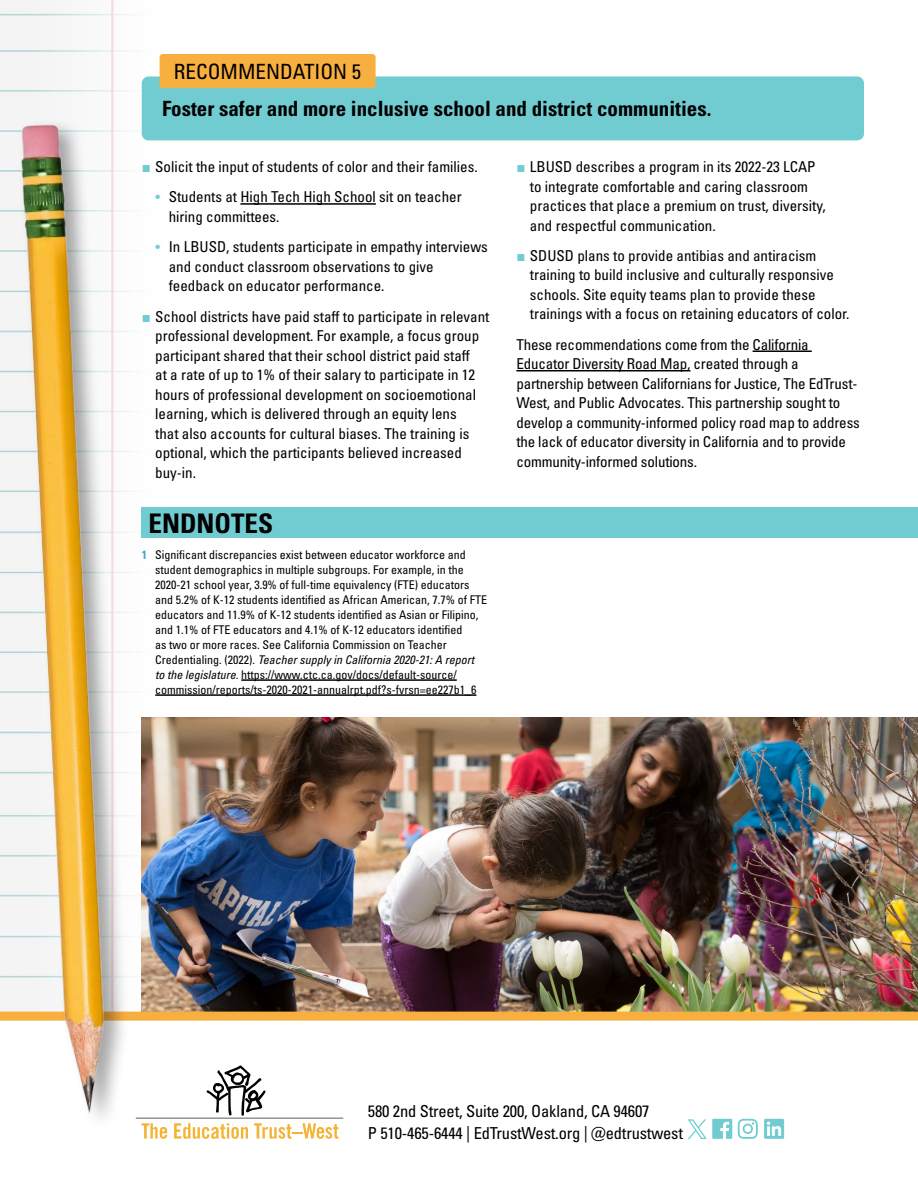
<style>
.page{position:relative;width:918px;height:1188px;background:#fff}
.page>*{position:absolute;margin:0;border:0;box-sizing:border-box;transform-origin:0 0}
.Bar_Subhead{font:700 condensed 27px "Univers LT Pro";color:#000}
.Blue_Box{font:700 condensed 21px "Univers LT Pro";color:#000}
.Recommendation{font:condensed 21px "Univers LT Pro";color:#000}
.t1{font:condensed 16.5px/22px "Univers LT Pro";letter-spacing:-.01em;color:#000}
.Body{font:condensed 15px/19.5px "Univers LT Pro";color:#000}
.Endnotes{font:condensed 12px/15px "Univers LT Pro";color:#000}
.s1{font-family:"Arial";font-weight:700;font-stretch:normal;color:#70ccd1}
.s2{font-weight:700;color:#4aa8cc}
.s3{font-style:italic}
</style>
<div class="page">
<img style="left:0;top:0;width:162px;height:508px">
<hr style="left:240px;top:203px;width:136px;height:2px;background:#000">
<hr style="left:753px;top:350px;width:59px;height:2px;background:#000">
<hr style="left:516px;top:370px;width:174px;height:1px;background:#000">
<div style="left:142px;top:508px;width:776px;height:30px;background:#70ccd1"></div>
<hr style="left:241px;top:679px;width:216px;height:2px;background:#000">
<hr style="left:155px;top:694px;width:321px;height:2px;background:#000">
<div style="left:142px;top:76px;width:722px;height:64px;background:#70ccd1;border-radius:7px"></div>
<div style="left:160px;top:54px;width:216px;height:34px;background:#f7af3f;border-radius:3px"></div>
<img style="left:160px;top:717px;width:758px;height:295px">
<div style="left:0;top:1012px;width:918px;height:9px;background:#f7af3f"></div>
<svg style="left:738px;top:1119px;width:20px;height:20px"></svg>
<svg style="left:174px;top:1123px;width:74px;height:16px"></svg>
<svg style="left:254px;top:1123px;width:84px;height:16px"></svg>
<svg style="left:207px;top:1066px;width:59px;height:50px"></svg>
<hr style="left:136px;top:1118px;width:207px;height:1px;background:#6f7c7c">
<svg style="left:160px;top:1127px;width:7px;height:12px"></svg>
<svg style="left:764px;top:1119px;width:20px;height:20px"></svg>
<svg style="left:688px;top:1119px;width:44px;height:20px"></svg>
<img style="left:0;top:48px;width:160px;height:1091px">
<p class="Recommendation" style="left:174px;top:58px;width:189px">RECOMMENDATION 5</p>
<p class="Blue_Box" style="left:162px;top:96px;width:551px">Foster safer and more inclusive school and district communities.</p>
<p class="Body" style="left:142px;top:157px;width:337px"><span class="s1">■</span> Solicit the input of students of color and their families.</p>
<p class="Body" style="left:169px;top:187px;width:294px;text-indent:-14px"><span class="s1">•</span> Students at High Tech High School sit on teacher hiring committees.</p>
<p class="Body" style="left:169px;top:237px;width:321px;text-indent:-14px"><span class="s1">•</span> In LBUSD, students participate in empathy interviews and conduct classroom observations to give feedback on educator performance.</p>
<p class="Body" style="left:155px;top:306px;width:336px;text-indent:-14px"><span class="s1">■</span> School districts have paid staff to participate in relevant professional development. For example, a focus group participant shared that their school district paid staff<br>at a rate of up to 1% of their salary to participate in 12 hours of professional development on socioemotional learning, which is delivered through an equity lens<br>that also accounts for cultural biases. The training is optional, which the participants believed increased buy-in.</p>
<p class="Bar_Subhead" style="left:148px;top:507px;width:126px">ENDNOTES</p>
<p class="Endnotes" style="left:155px;top:547px;width:333px;text-indent:-14px"><span class="s2">1</span> Significant discrepancies exist between educator workforce and student demographics in multiple subgroups. For example, in the 2020-21 school year, 3.9% of full-time equivalency (FTE) educators and 5.2% of K-12 students identified as African American, 7.7% of FTE educators and 11.9% of K-12 students identified as Asian or Filipino, and 1.1% of FTE educators and 4.1% of K-12 educators identified<br>as two or more races. See California Commission on Teacher Credentialing. (2022). <span class="s3">Teacher supply in California 2020-21: A report<br>to the legislature.</span> https://www.ctc.ca.gov/docs/default-source/ commission/reports/ts-2020-2021-annualrpt.pdf?s-fvrsn=ee227b1_6</p>
<p class="Body" style="left:530px;top:157px;width:298px;text-indent:-14px"><span class="s1">■</span> LBUSD describes a program in its 2022-23 LCAP to integrate comfortable and caring classroom practices that place a premium on trust, diversity, and respectful communication.</p>
<p class="Body" style="left:530px;top:245px;width:321px;text-indent:-14px"><span class="s1">■</span> SDUSD plans to provide antibias and antiracism training to build inclusive and culturally responsive schools. Site equity teams plan to provide these trainings with a focus on retaining educators of color.</p>
<p class="Body" style="left:516px;top:334px;width:345px">These recommendations come from the California Educator Diversity Road Map, created through a partnership between Californians for Justice, The EdTrust-West, and Public Advocates. This partnership sought to develop a community-informed policy road map to address the lack of educator diversity in California and to provide community-informed solutions.</p>
<p class="t1" style="left:368px;top:1100px;width:316px">580 2nd Street, Suite 200, Oakland, CA 94607<br>P 510-465-6444 | EdTrustWest.org | @edtrustwest</p>
</div>
